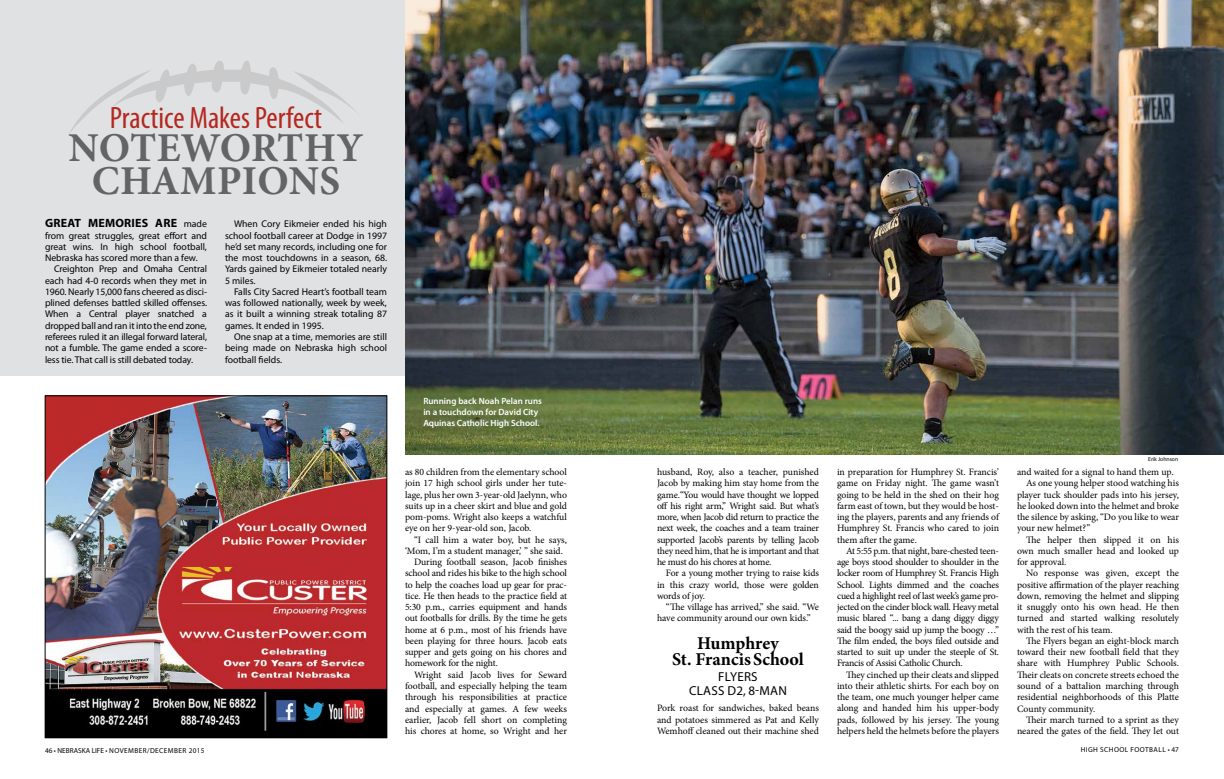
<style>
.page{position:relative;width:1224px;height:779px;background:#fff}
.page>*{position:absolute;margin:0;border:0;box-sizing:border-box;transform-origin:0 0}
.t1{font:700 41px/33px "Minion Pro";letter-spacing:.005em;color:#636466;text-align:center}
.t2{font:condensed 31px "Myriad Pro";color:#b42820}
.t3{font:700 18px/16px "Minion Pro";color:#000;text-align:center}
.t4{font:13px/14px "Myriad Pro";letter-spacing:.02em;color:#000;text-align:center}
.t5{font:700 12px "Myriad Pro";letter-spacing:.02em;color:#000}
.t6{font:9.8px/11.3px "Minion Pro";letter-spacing:-.005em;color:#000;text-align:justify}
.t7{font:9.8px/11.3px "Myriad Pro";letter-spacing:-.01em;color:#000;text-align:justify}
.t8{font:600 9px/11px "Myriad Pro";color:#fff}
.t9{font:7.2px "Myriad Pro";letter-spacing:.06em;color:#000}
.t10{font:5.7px "Myriad Pro";color:#000}
.s1{font-weight:400;font-size:9.8px}
</style>
<div class="page">
<img style="left:405px;top:0;width:819px;height:454px">
<img style="left:47px;top:397px;width:338px;height:338px">
<div style="left:45px;top:395px;width:342px;height:342px;border:1px solid #000"></div>
<div style="left:0;top:0;width:405px;height:376px;background:#e0e1e2"></div>
<svg style="left:70px;top:61px;width:286px;height:71px"></svg>
<h2 class="t2" style="left:110px;top:99px;width:214px">Practice Makes Perfect</h2>
<h1 class="t1" style="left:69px;top:131px;width:296px">NOTEWORTHY<br>CHAMPIONS</h1>
<p class="t5" style="left:45px;top:215px;width:163px">GREAT MEMORIES ARE <span class="s1">made</span></p>
<p class="t7" style="left:45px;top:229px;width:164px">from great struggles, great effort and</p>
<p class="t7" style="left:45px;top:241px;width:163px">great wins. In high school football,</p>
<p class="t7" style="left:45px;top:252px;width:154px">Nebraska has scored more than a few.</p>
<p class="t7" style="left:54px;top:263px;width:154px">Creighton Prep and Omaha Central</p>
<p class="t7" style="left:45px;top:274px;width:164px">each had 4-0 records when they met in</p>
<p class="t7" style="left:45px;top:286px;width:164px">1960. Nearly 15,000 fans cheered as disci-</p>
<p class="t7" style="left:45px;top:297px;width:164px">plined defenses battled skilled offenses.</p>
<p class="t7" style="left:45px;top:308px;width:164px">When a Central player snatched a</p>
<p class="t7" style="left:45px;top:319px;width:163px">dropped ball and ran it into the end zone,</p>
<p class="t7" style="left:45px;top:331px;width:164px">referees ruled it an illegal forward lateral,</p>
<p class="t7" style="left:45px;top:342px;width:163px">not a fumble. The game ended a score-</p>
<p class="t7" style="left:45px;top:353px;width:150px">less tie. That call is still debated today.</p>
<p class="t7" style="left:225px;top:218px;width:164px;text-indent:9px">When Cory Eikmeier ended his high school football career at Dodge in 1997 he’d set many records, including one for the most touchdowns in a season, 68.<br>Yards gained by Eikmeier totaled nearly 5 miles.</p>
<p class="t7" style="left:225px;top:286px;width:164px;text-indent:9px">Falls City Sacred Heart’s football team was followed nationally, week by week, as it built a winning streak totaling 87 games. It ended in 1995.</p>
<p class="t7" style="left:225px;top:331px;width:164px;text-indent:9px">One snap at a time, memories are still being made on Nebraska high school football fields.</p>
<p class="t8" style="left:423px;top:395px;width:120px">Running back Noah Pelan runs in a touchdown for David City<br>Aquinas Catholic High School.</p>
<p class="t6" style="left:405px;top:466px;width:164px">as 80 children from the elementary school join 17 high school girls under her tute&shy;lage, plus her own 3-year-old Jaelynn, who suits up in a cheer skirt and blue and gold pom-poms. Wright also keeps a watchful eye on her 9-year-old son, Jacob.</p>
<p class="t6" style="left:414px;top:534px;width:154px">“I call him a water boy, but he says,</p>
<p class="t6" style="left:405px;top:545px;width:159px">‘Mom, I’m a student manager,’ ” she said.</p>
<p class="t6" style="left:414px;top:556px;width:154px">During football season, Jacob finishes</p>
<p class="t6" style="left:405px;top:567px;width:164px">school and rides his bike to the high school</p>
<p class="t6" style="left:405px;top:579px;width:164px">to help the coaches load up gear for prac-</p>
<p class="t6" style="left:405px;top:590px;width:163px">tice. He then heads to the practice field at</p>
<p class="t6" style="left:405px;top:601px;width:164px">5:30 p.m., carries equipment and hands</p>
<p class="t6" style="left:405px;top:612px;width:163px">out footballs for drills. By the time he gets</p>
<p class="t6" style="left:405px;top:624px;width:163px">home at 6 p.m., most of his friends have</p>
<p class="t6" style="left:405px;top:635px;width:164px">been playing for three hours. Jacob eats</p>
<p class="t6" style="left:405px;top:646px;width:163px">supper and gets going on his chores and</p>
<p class="t6" style="left:405px;top:657px;width:94px">homework for the night.</p>
<p class="t6" style="left:414px;top:669px;width:155px">Wright said Jacob lives for Seward</p>
<p class="t6" style="left:405px;top:680px;width:164px">football, and especially helping the team</p>
<p class="t6" style="left:405px;top:691px;width:164px">through his responsibilities at practice</p>
<p class="t6" style="left:405px;top:702px;width:163px">and especially at games. A few weeks</p>
<p class="t6" style="left:405px;top:714px;width:164px">earlier, Jacob fell short on completing</p>
<p class="t6" style="left:405px;top:725px;width:163px">his chores at home, so Wright and her</p>
<p class="t6" style="left:657px;top:466px;width:164px">husband, Roy, also a teacher, punished Jacob by making him stay home from the game.“You would have thought we lopped off his right arm,” Wright said. But what’s more, when Jacob did return to practice the next week, the coaches and a team trainer supported Jacob’s parents by telling Jacob they need him, that he is important and that he must do his chores at home.</p>
<p class="t6" style="left:657px;top:567px;width:163px;text-indent:9px">For a young mother trying to raise kids in this crazy world, those were golden words of joy.</p>
<p class="t6" style="left:657px;top:601px;width:164px;text-indent:9px">“The village has arrived,” she said. “We have community around our own kids.”</p>
<h3 class="t3" style="left:672px;top:634px;width:133px">Humphrey<br>St. FrancisSchool</h3>
<h3 class="t4" style="left:689px;top:669px;width:99px">FLYERS<br>CLASS D2, 8-MAN</h3>
<p class="t6" style="left:657px;top:702px;width:164px">Pork roast for sandwiches, baked beans and potatoes simmered as Pat and Kelly Wemhoff cleaned out their machine shed</p>
<p class="t6" style="left:837px;top:466px;width:164px">in preparation for Humphrey St. Francis’ game on Friday night. The game wasn’t going to be held in the shed on their hog farm east of town, but they would be host&shy;ing the players, parents and any friends of Humphrey St. Francis who cared to join them after the game.</p>
<p class="t6" style="left:837px;top:545px;width:164px;text-indent:9px">At 5:55 p.m. that night, bare-chested teen&shy;age boys stood shoulder to shoulder in the locker room of Humphrey St. Francis High School. Lights dimmed and the coaches cued a highlight reel of last week’s game pro&shy;jected on the cinder block wall. Heavy metal music blared “... bang a dang diggy diggy said the boogy said up jump the boogy …” The film ended, the boys filed outside and started to suit up under the steeple of St.<br>Francis of Assisi Catholic Church.</p>
<p class="t6" style="left:837px;top:669px;width:164px;text-indent:9px">They cinched up their cleats and slipped into their athletic shirts. For each boy on the team, one much younger helper came along and handed him his upper-body pads, followed by his jersey. The young helpers held the helmets before the players</p>
<p class="t10" style="left:1148px;top:455px;width:32px">Erik Johnson</p>
<p class="t6" style="left:1017px;top:466px;width:158px">and waited for a signal to hand them up.</p>
<p class="t6" style="left:1026px;top:477px;width:154px">As one young helper stood watching his</p>
<p class="t6" style="left:1017px;top:489px;width:163px">player tuck shoulder pads into his jersey,</p>
<p class="t6" style="left:1017px;top:500px;width:164px">he looked down into the helmet and broke</p>
<p class="t6" style="left:1017px;top:511px;width:164px">the silence by asking, “Do you like to wear</p>
<p class="t6" style="left:1017px;top:522px;width:75px">your new helmet?”</p>
<p class="t6" style="left:1026px;top:534px;width:154px">The helper then slipped it on his</p>
<p class="t6" style="left:1017px;top:545px;width:163px">own much smaller head and looked up</p>
<p class="t6" style="left:1017px;top:556px;width:51px">for approval.</p>
<p class="t6" style="left:1026px;top:567px;width:154px">No response was given, except the</p>
<p class="t6" style="left:1017px;top:579px;width:164px">positive affirmation of the player reaching</p>
<p class="t6" style="left:1017px;top:590px;width:164px">down, removing the helmet and slipping</p>
<p class="t6" style="left:1017px;top:601px;width:163px">it snuggly onto his own head. He then</p>
<p class="t6" style="left:1017px;top:612px;width:163px">turned and started walking resolutely</p>
<p class="t6" style="left:1017px;top:624px;width:97px">with the rest of his team.</p>
<p class="t6" style="left:1026px;top:635px;width:155px">The Flyers began an eight-block march</p>
<p class="t6" style="left:1017px;top:646px;width:164px">toward their new football field that they</p>
<p class="t6" style="left:1017px;top:657px;width:164px">share with Humphrey Public Schools.</p>
<p class="t6" style="left:1017px;top:669px;width:164px">Their cleats on concrete streets echoed the</p>
<p class="t6" style="left:1017px;top:680px;width:163px">sound of a battalion marching through</p>
<p class="t6" style="left:1017px;top:691px;width:163px">residential neighborhoods of this Platte</p>
<p class="t6" style="left:1017px;top:702px;width:80px">County community.</p>
<p class="t6" style="left:1026px;top:714px;width:155px">Their march turned to a sprint as they</p>
<p class="t6" style="left:1017px;top:725px;width:164px">neared the gates of the field. They let out</p>
<p class="t9" style="left:45px;top:745px;width:161px">46 • NEBRASKA LIFE • NOVEMBER/DECEMBER 2015</p>
<p class="t9" style="left:1081px;top:745px;width:100px">HIGH SCHOOL FOOTBALL • 47</p>
</div>
